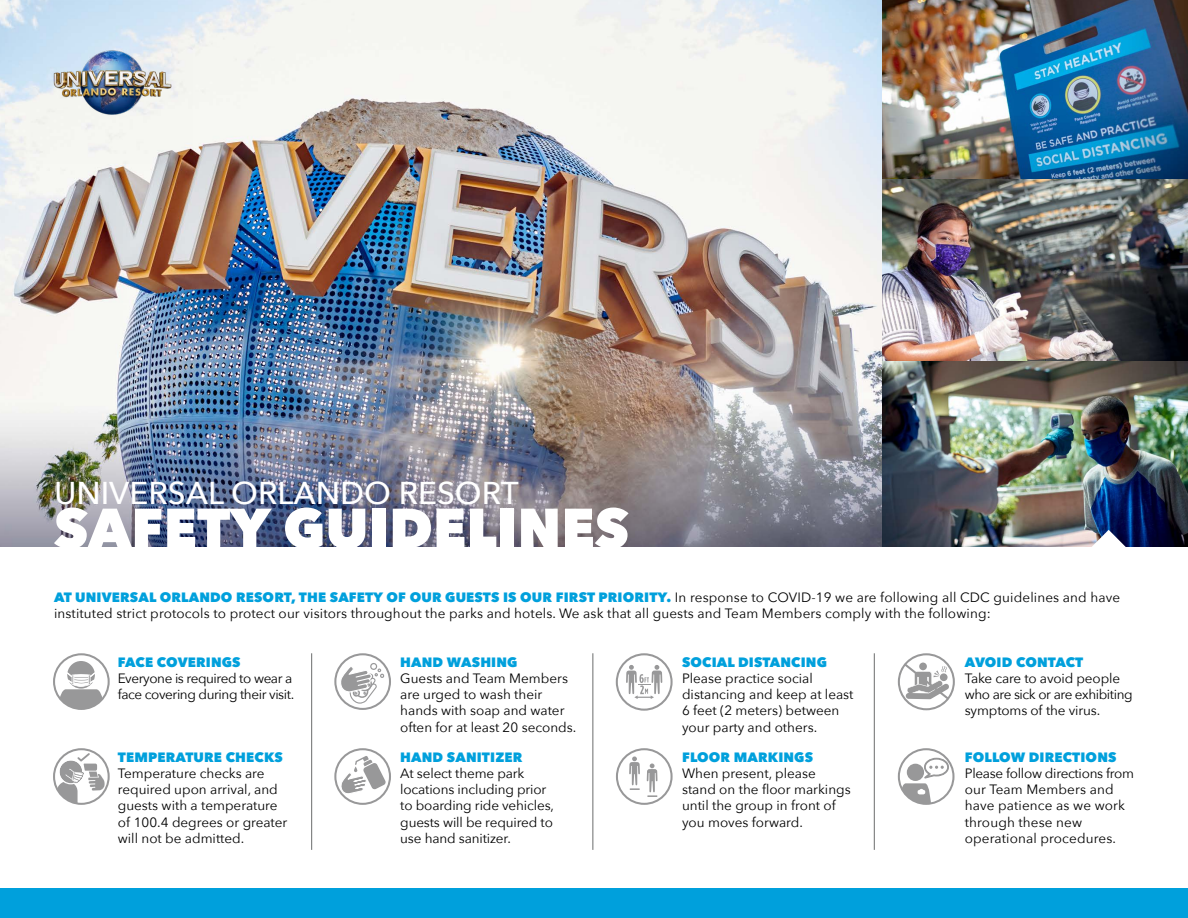
<style>
.page{position:relative;width:1188px;height:918px;background:#fff}
.page>*{position:absolute;margin:0;border:0;box-sizing:border-box;transform-origin:0 0}
.t1{font:800 55.5px "Avenir Next";color:#fff}
.t2{font:500 31.5px "Avenir Next";color:#fff}
.t3{font:13.5px/16.2px "Avenir Next";color:#000}
.t4{font:800 13.5px "Avenir Next";letter-spacing:.01em;color:#00a0dc}
.t5{font:13.5px/16.2px "Avenir Next";letter-spacing:-.03em;color:#000}
.s1{font-weight:800;color:#00a0dc}
</style>
<div class="page">
<img style="left:0;top:0;width:1188px;height:547px">
<svg style="left:1090px;top:530px;width:37px;height:17px"></svg>
<div style="left:0;top:889px;width:1188px;height:29px;background:#00a0dc"></div>
<hr style="left:874px;top:653px;width:1px;height:197px;background:#454747">
<svg style="left:898px;top:748px;width:57px;height:57px"></svg>
<svg style="left:616px;top:653px;width:57px;height:58px"></svg>
<svg style="left:898px;top:653px;width:57px;height:57px"></svg>
<svg style="left:616px;top:748px;width:57px;height:57px"></svg>
<svg style="left:334px;top:653px;width:57px;height:57px"></svg>
<svg style="left:334px;top:748px;width:57px;height:57px"></svg>
<hr style="left:592px;top:653px;width:1px;height:197px;background:#454747">
<hr style="left:311px;top:653px;width:1px;height:197px;background:#454747">
<svg style="left:53px;top:748px;width:57px;height:57px"></svg>
<svg style="left:53px;top:653px;width:57px;height:57px"></svg>
<img style="left:30px;top:2px;width:162px;height:162px">
<p class="t2" style="left:54px;top:467px;width:466px">UNIVERSAL ORLANDO RESORT</p>
<p class="t1" style="left:54px;top:494px;width:577px">SAFETY GUIDELINES</p>
<p class="t3" style="left:54px;top:589px;width:1068px"><span class="s1">AT UNIVERSAL ORLANDO RESORT, THE SAFETY OF OUR GUESTS IS OUR FIRST PRIORITY.</span> In response to COVID-19 we are following all CDC guidelines and have instituted strict protocols to protect our visitors throughout the parks and hotels. We ask that all guests and Team Members comply with the following:</p>
<p class="t4" style="left:682px;top:654px;width:147px">SOCIAL DISTANCING</p>
<p class="t3" style="left:682px;top:670px;width:173px">Please practice social distancing and keep at least<br>6 feet (2 meters) between your party and others.</p>
<p class="t4" style="left:118px;top:654px;width:124px">FACE COVERINGS</p>
<p class="t5" style="left:118px;top:670px;width:178px">Everyone is required to wear a face covering during their visit.</p>
<p class="t4" style="left:400px;top:654px;width:119px">HAND WASHING</p>
<p class="t3" style="left:400px;top:670px;width:178px">Guests and Team Members are urged to wash their hands with soap and water often for at least 20 seconds.</p>
<p class="t4" style="left:400px;top:749px;width:124px">HAND SANITIZER</p>
<p class="t3" style="left:400px;top:765px;width:155px">At select theme park locations including prior to boarding ride vehicles, guests will be required to use hand sanitizer.</p>
<p class="t4" style="left:965px;top:654px;width:120px">AVOID CONTACT</p>
<p class="t3" style="left:965px;top:670px;width:169px">Take care to avoid people who are sick or are exhibiting symptoms of the virus.</p>
<p class="t4" style="left:118px;top:749px;width:166px">TEMPERATURE CHECKS</p>
<p class="t3" style="left:118px;top:765px;width:171px">Temperature checks are required upon arrival, and guests with a temperature of 100.4 degrees or greater will not be admitted.</p>
<p class="t4" style="left:682px;top:749px;width:133px">FLOOR MARKINGS</p>
<p class="t3" style="left:682px;top:765px;width:170px">When present, please stand on the floor markings until the group in front of you moves forward.</p>
<p class="t4" style="left:965px;top:749px;width:153px">FOLLOW DIRECTIONS</p>
<p class="t3" style="left:965px;top:765px;width:171px">Please follow directions from our Team Members and have patience as we work through these new operational procedures.</p>
</div>
